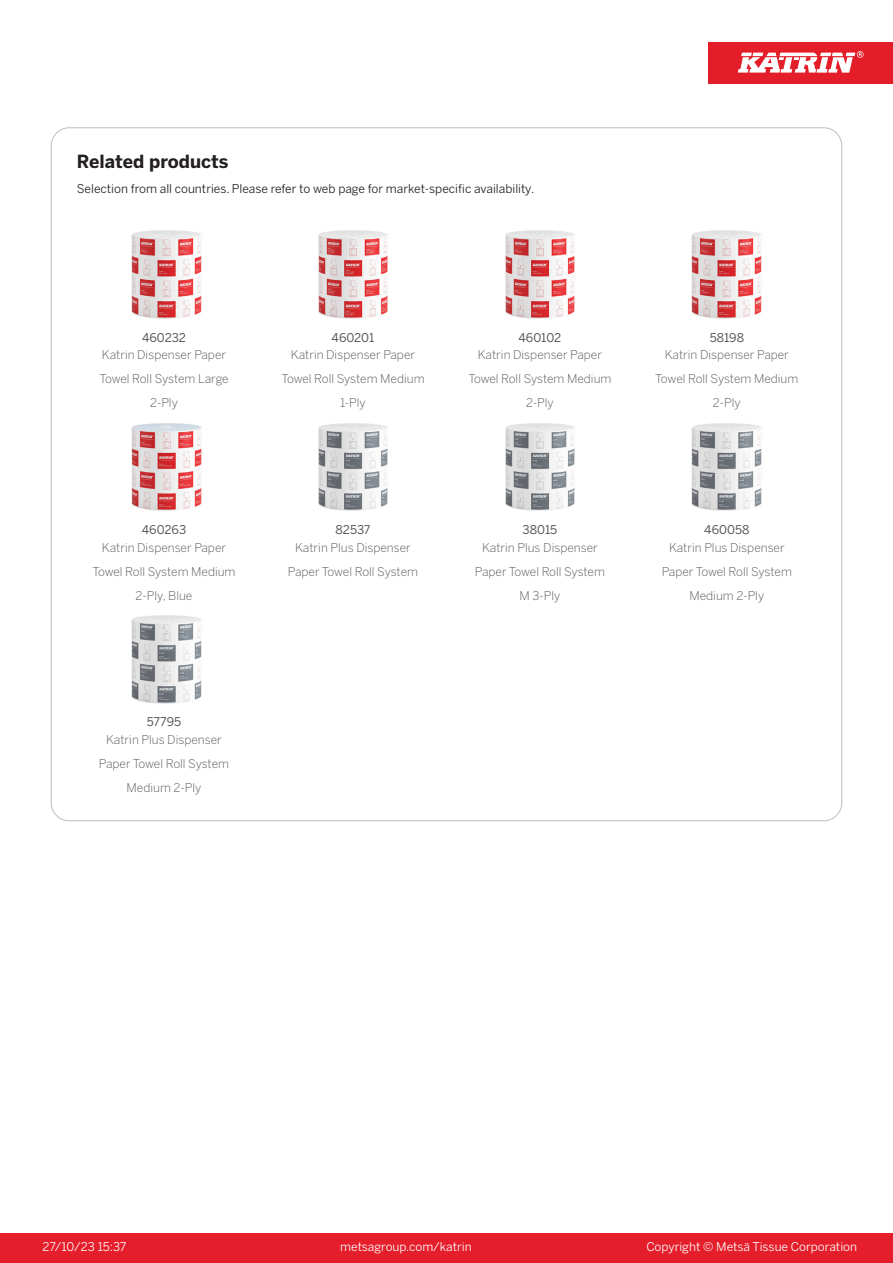
<style>
.page{position:relative;width:893px;height:1263px;background:#fff}
.page>*{position:absolute;margin:0;border:0;box-sizing:border-box;transform-origin:0 0}
.T_TableHeader{font:700 18px "Benton Sans";color:#231f20}
.T_RelatedName{font:300 12px/24px "Benton Sans";color:#57585a;text-align:center}
.T_TableBody{font:12px "Benton Sans";color:#231f20}
.t1{font:12px "Benton Sans";color:#fff}
.T_RelatedCode{font:12px "Benton Sans";color:#57585a}
</style>
<div class="page">
<div style="left:0;top:1233px;width:893px;height:30px;background:#e41e2b"></div>
<div style="left:708px;top:43px;width:185px;height:41px;background:#e31e28"></div>
<svg style="left:738px;top:51px;width:126px;height:22px"></svg>
<img style="left:131px;top:230px;width:71px;height:89px">
<img style="left:318px;top:230px;width:70px;height:89px">
<img style="left:505px;top:230px;width:70px;height:89px">
<img style="left:691px;top:230px;width:71px;height:89px">
<img style="left:131px;top:423px;width:71px;height:88px">
<img style="left:318px;top:423px;width:70px;height:88px">
<img style="left:505px;top:423px;width:70px;height:88px">
<img style="left:691px;top:423px;width:71px;height:88px">
<img style="left:131px;top:615px;width:71px;height:89px">
<p class="T_TableHeader" style="left:77px;top:150px;width:153px">Related products</p>
<p class="T_TableBody" style="left:77px;top:181px;width:459px">Selection from all countries. Please refer to web page for market-specific availability.</p>
<p class="T_RelatedCode" style="left:142px;top:330px;width:46px">460232</p>
<p class="T_RelatedCode" style="left:332px;top:330px;width:44px">460201</p>
<p class="T_RelatedCode" style="left:518px;top:330px;width:44px">460102</p>
<p class="T_RelatedCode" style="left:710px;top:330px;width:36px">58198</p>
<p class="T_RelatedName" style="left:99px;top:343px;width:131px">Katrin Dispenser Paper<br>Towel Roll System Large<br>2-Ply</p>
<p class="T_RelatedName" style="left:281px;top:343px;width:145px">Katrin Dispenser Paper<br>Towel Roll System Medium<br>1-Ply</p>
<p class="T_RelatedName" style="left:468px;top:343px;width:145px">Katrin Dispenser Paper<br>Towel Roll System Medium<br>2-Ply</p>
<p class="T_RelatedName" style="left:655px;top:343px;width:145px">Katrin Dispenser Paper<br>Towel Roll System Medium<br>2-Ply</p>
<p class="T_RelatedCode" style="left:142px;top:522px;width:46px">460263</p>
<p class="T_RelatedCode" style="left:336px;top:522px;width:36px">82537</p>
<p class="T_RelatedCode" style="left:523px;top:522px;width:36px">38015</p>
<p class="T_RelatedCode" style="left:704px;top:522px;width:47px">460058</p>
<p class="T_RelatedName" style="left:92px;top:535px;width:145px">Katrin Dispenser Paper<br>Towel Roll System Medium<br>2-Ply, Blue</p>
<p class="T_RelatedName" style="left:288px;top:535px;width:132px">Katrin Plus Dispenser<br>Paper Towel Roll System</p>
<p class="T_RelatedName" style="left:475px;top:535px;width:132px">Katrin Plus Dispenser<br>Paper Towel Roll System<br>M 3-Ply</p>
<p class="T_RelatedName" style="left:662px;top:535px;width:132px">Katrin Plus Dispenser<br>Paper Towel Roll System<br>Medium 2-Ply</p>
<p class="T_RelatedCode" style="left:147px;top:714px;width:36px">57795</p>
<p class="T_RelatedName" style="left:99px;top:728px;width:132px">Katrin Plus Dispenser<br>Paper Towel Roll System<br>Medium 2-Ply</p>
<p class="t1" style="left:43px;top:1239px;width:85px">27/10/23 15:37</p>
<p class="t1" style="left:340px;top:1239px;width:133px">metsagroup.com/katrin</p>
<p class="t1" style="left:646px;top:1239px;width:212px">Copyright © Metsä Tissue Corporation</p>
</div>
